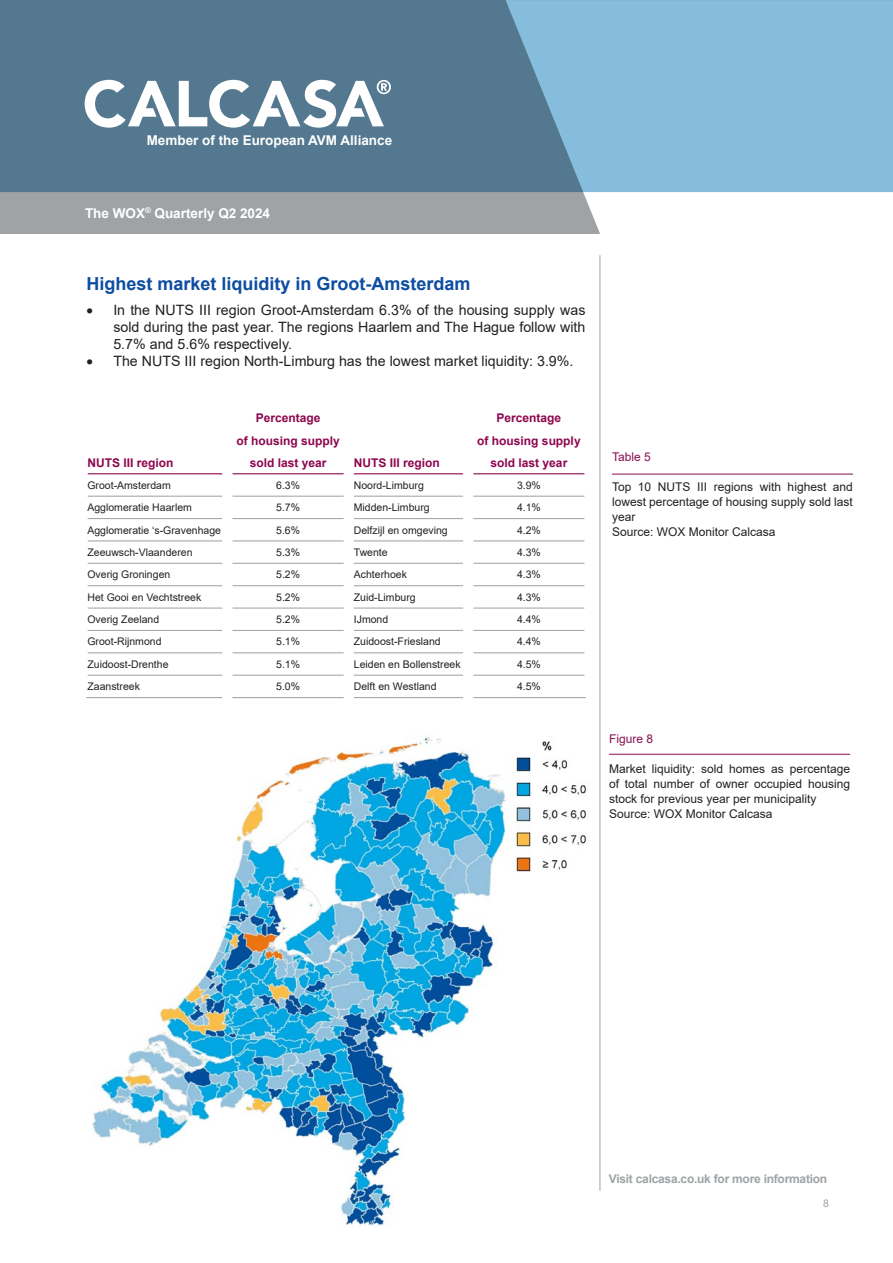
<style>
.page{position:relative;width:893px;height:1263px;background:#fff}
.page>*{position:absolute;margin:0;border:0;box-sizing:border-box;transform-origin:0 0}
.t1{font:700 18px "Arial";color:#0d4da1}
.t2{font:14.25px/17.1px "Arial";color:#231f20;text-align:justify}
.t3{font:700 13.5px "Arial";color:#fff}
.t4{font:12px/15px "Arial";color:#231f20}
.t5{font:700 12px "Arial";color:#8d064e}
.t6{font:700 12px "Arial";letter-spacing:-.02em;color:#9fa3a5}
.t7{font:12px "Arial";color:#880e53}
.t8{font:10.5px "Arial";color:#231f20}
.t9{font:10.5px "Arial";color:#9fa3a5}
</style>
<div class="page">
<hr style="left:600px;top:255px;width:1px;height:936px;background:#9fa3a5">
<div style="left:0;top:0;width:893px;height:234px;background:#9fa3a5"></div>
<div style="left:583px;top:192px;width:310px;height:42px;background:#fff"></div>
<svg style="left:0;top:0;width:893px;height:192px;background:#6895b0"></svg>
<svg style="left:85px;top:80px;width:306px;height:48px;background:#9bb0be"></svg>
<hr style="left:612px;top:474px;width:241px;height:1px;background:#880e53">
<hr style="left:87px;top:473px;width:135px;height:1px;background:#8d064e">
<hr style="left:232px;top:473px;width:112px;height:1px;background:#8d064e">
<hr style="left:354px;top:473px;width:109px;height:1px;background:#8d064e">
<hr style="left:473px;top:473px;width:112px;height:1px;background:#8d064e">
<hr style="left:87px;top:496px;width:135px;height:1px;background:#a8aaa8">
<hr style="left:232px;top:496px;width:112px;height:1px;background:#a8aaa8">
<hr style="left:354px;top:496px;width:109px;height:1px;background:#a8aaa8">
<hr style="left:473px;top:496px;width:112px;height:1px;background:#a8aaa8">
<hr style="left:87px;top:518px;width:135px;height:1px;background:#a8aaa8">
<hr style="left:232px;top:518px;width:112px;height:1px;background:#a8aaa8">
<hr style="left:354px;top:518px;width:109px;height:1px;background:#a8aaa8">
<hr style="left:473px;top:518px;width:112px;height:1px;background:#a8aaa8">
<hr style="left:87px;top:540px;width:135px;height:1px;background:#a8aaa8">
<hr style="left:232px;top:540px;width:112px;height:1px;background:#a8aaa8">
<hr style="left:354px;top:540px;width:109px;height:1px;background:#a8aaa8">
<hr style="left:473px;top:540px;width:112px;height:1px;background:#a8aaa8">
<hr style="left:87px;top:563px;width:135px;height:1px;background:#a8aaa8">
<hr style="left:232px;top:563px;width:112px;height:1px;background:#a8aaa8">
<hr style="left:354px;top:563px;width:109px;height:1px;background:#a8aaa8">
<hr style="left:473px;top:563px;width:112px;height:1px;background:#a8aaa8">
<hr style="left:87px;top:585px;width:135px;height:1px;background:#a8aaa8">
<hr style="left:232px;top:585px;width:112px;height:1px;background:#a8aaa8">
<hr style="left:354px;top:585px;width:109px;height:1px;background:#a8aaa8">
<hr style="left:473px;top:585px;width:112px;height:1px;background:#a8aaa8">
<hr style="left:87px;top:607px;width:135px;height:2px;background:#a8aaa8">
<hr style="left:232px;top:607px;width:112px;height:2px;background:#a8aaa8">
<hr style="left:354px;top:607px;width:109px;height:2px;background:#a8aaa8">
<hr style="left:473px;top:607px;width:112px;height:2px;background:#a8aaa8">
<hr style="left:87px;top:630px;width:135px;height:1px;background:#a8aaa8">
<hr style="left:232px;top:630px;width:112px;height:1px;background:#a8aaa8">
<hr style="left:354px;top:630px;width:109px;height:1px;background:#a8aaa8">
<hr style="left:473px;top:630px;width:112px;height:1px;background:#a8aaa8">
<hr style="left:87px;top:652px;width:135px;height:1px;background:#a8aaa8">
<hr style="left:232px;top:652px;width:112px;height:1px;background:#a8aaa8">
<hr style="left:354px;top:652px;width:109px;height:1px;background:#a8aaa8">
<hr style="left:473px;top:652px;width:112px;height:1px;background:#a8aaa8">
<hr style="left:87px;top:675px;width:135px;height:1px;background:#a8aaa8">
<hr style="left:86px;top:697px;width:136px;height:1px;background:#a8aaa8">
<hr style="left:232px;top:675px;width:112px;height:1px;background:#a8aaa8">
<hr style="left:232px;top:697px;width:112px;height:1px;background:#a8aaa8">
<hr style="left:354px;top:675px;width:109px;height:1px;background:#a8aaa8">
<hr style="left:354px;top:697px;width:109px;height:1px;background:#a8aaa8">
<hr style="left:473px;top:675px;width:112px;height:1px;background:#a8aaa8">
<hr style="left:473px;top:697px;width:113px;height:1px;background:#a8aaa8">
<svg style="left:222px;top:473px;width:1px;height:225px"></svg>
<hr style="left:609px;top:754px;width:241px;height:1px;background:#880e53">
<img style="left:92px;top:736px;width:494px;height:492px">
<p class="t3" style="left:147px;top:131px;width:247px">Member of the European AVM Alliance</p>
<p class="t3" style="left:85px;top:203px;width:187px">The WOX<sup>®</sup> Quarterly Q2 2024</p>
<h1 class="t1" style="left:86px;top:270px;width:386px">Highest market liquidity in Groot-Amsterdam</h1>
<h2 class="t2" style="left:113px;top:301px;width:474px;text-indent:-27px">• In the NUTS III region Groot-Amsterdam 6.3% of the housing supply was sold during the past year. The regions Haarlem and The Hague follow with 5.7% and 5.6% respectively.</h2>
<h2 class="t2" style="left:86px;top:353px;width:489px">• The NUTS III region North-Limburg has the lowest market liquidity: 3.9%.</h2>
<p class="t5" style="left:256px;top:410px;width:66px">Percentage</p>
<p class="t5" style="left:497px;top:410px;width:66px">Percentage</p>
<p class="t5" style="left:236px;top:432px;width:105px">of housing supply</p>
<p class="t5" style="left:477px;top:432px;width:105px">of housing supply</p>
<p class="t5" style="left:87px;top:454px;width:88px">NUTS III region</p>
<p class="t5" style="left:250px;top:454px;width:78px">sold last year</p>
<p class="t5" style="left:354px;top:454px;width:88px">NUTS III region</p>
<p class="t5" style="left:491px;top:454px;width:78px">sold last year</p>
<p class="t8" style="left:87px;top:478px;width:85px">Groot-Amsterdam</p>
<p class="t8" style="left:276px;top:478px;width:25px">6.3%</p>
<p class="t8" style="left:354px;top:478px;width:72px">Noord-Limburg</p>
<p class="t8" style="left:517px;top:478px;width:25px">3.9%</p>
<p class="t8" style="left:87px;top:500px;width:106px">Agglomeratie Haarlem</p>
<p class="t8" style="left:276px;top:500px;width:25px">5.7%</p>
<p class="t8" style="left:354px;top:500px;width:77px">Midden-Limburg</p>
<p class="t8" style="left:517px;top:500px;width:25px">4.1%</p>
<p class="t8" style="left:87px;top:523px;width:135px">Agglomeratie ‘s-Gravenhage</p>
<p class="t8" style="left:276px;top:523px;width:25px">5.6%</p>
<p class="t8" style="left:354px;top:523px;width:95px">Delfzijl en omgeving</p>
<p class="t8" style="left:517px;top:523px;width:25px">4.2%</p>
<p class="t8" style="left:87px;top:545px;width:107px">Zeeuwsch-Vlaanderen</p>
<p class="t8" style="left:276px;top:545px;width:25px">5.3%</p>
<p class="t8" style="left:354px;top:545px;width:35px">Twente</p>
<p class="t8" style="left:517px;top:545px;width:25px">4.3%</p>
<p class="t8" style="left:87px;top:567px;width:84px">Overig Groningen</p>
<p class="t8" style="left:276px;top:567px;width:25px">5.2%</p>
<p class="t8" style="left:354px;top:567px;width:55px">Achterhoek</p>
<p class="t8" style="left:517px;top:567px;width:25px">4.3%</p>
<p class="t8" style="left:87px;top:590px;width:115px">Het Gooi en Vechtstreek</p>
<p class="t8" style="left:276px;top:590px;width:25px">5.2%</p>
<p class="t8" style="left:354px;top:590px;width:63px">Zuid-Limburg</p>
<p class="t8" style="left:517px;top:590px;width:25px">4.3%</p>
<p class="t8" style="left:87px;top:612px;width:73px">Overig Zeeland</p>
<p class="t8" style="left:276px;top:612px;width:25px">5.2%</p>
<p class="t8" style="left:354px;top:612px;width:36px">IJmond</p>
<p class="t8" style="left:517px;top:612px;width:25px">4.4%</p>
<p class="t8" style="left:87px;top:634px;width:76px">Groot-Rijnmond</p>
<p class="t8" style="left:276px;top:634px;width:25px">5.1%</p>
<p class="t8" style="left:354px;top:634px;width:88px">Zuidoost-Friesland</p>
<p class="t8" style="left:517px;top:634px;width:25px">4.4%</p>
<p class="t8" style="left:87px;top:657px;width:83px">Zuidoost-Drenthe</p>
<p class="t8" style="left:276px;top:657px;width:25px">5.1%</p>
<p class="t8" style="left:354px;top:657px;width:108px">Leiden en Bollenstreek</p>
<p class="t8" style="left:517px;top:657px;width:25px">4.5%</p>
<p class="t8" style="left:87px;top:679px;width:54px">Zaanstreek</p>
<p class="t8" style="left:276px;top:679px;width:25px">5.0%</p>
<p class="t8" style="left:354px;top:679px;width:84px">Delft en Westland</p>
<p class="t8" style="left:517px;top:679px;width:25px">4.5%</p>
<p class="t7" style="left:612px;top:449px;width:40px">Table 5</p>
<p class="t4" style="left:612px;top:479px;width:242px">Top 10 NUTS III regions with highest and lowest percentage of housing supply sold last year<br>Source: WOX Monitor Calcasa</p>
<p class="t7" style="left:609px;top:730px;width:46px">Figure 8</p>
<p class="t4" style="left:609px;top:761px;width:242px">Market liquidity: sold homes as percentage of total number of owner occupied housing stock for previous year per municipality Source: WOX Monitor Calcasa</p>
<p class="t6" style="left:609px;top:1171px;width:220px">Visit calcasa.co.uk for more information</p>
<p class="t9" style="left:823px;top:1196px;width:7px">8</p>
</div>
